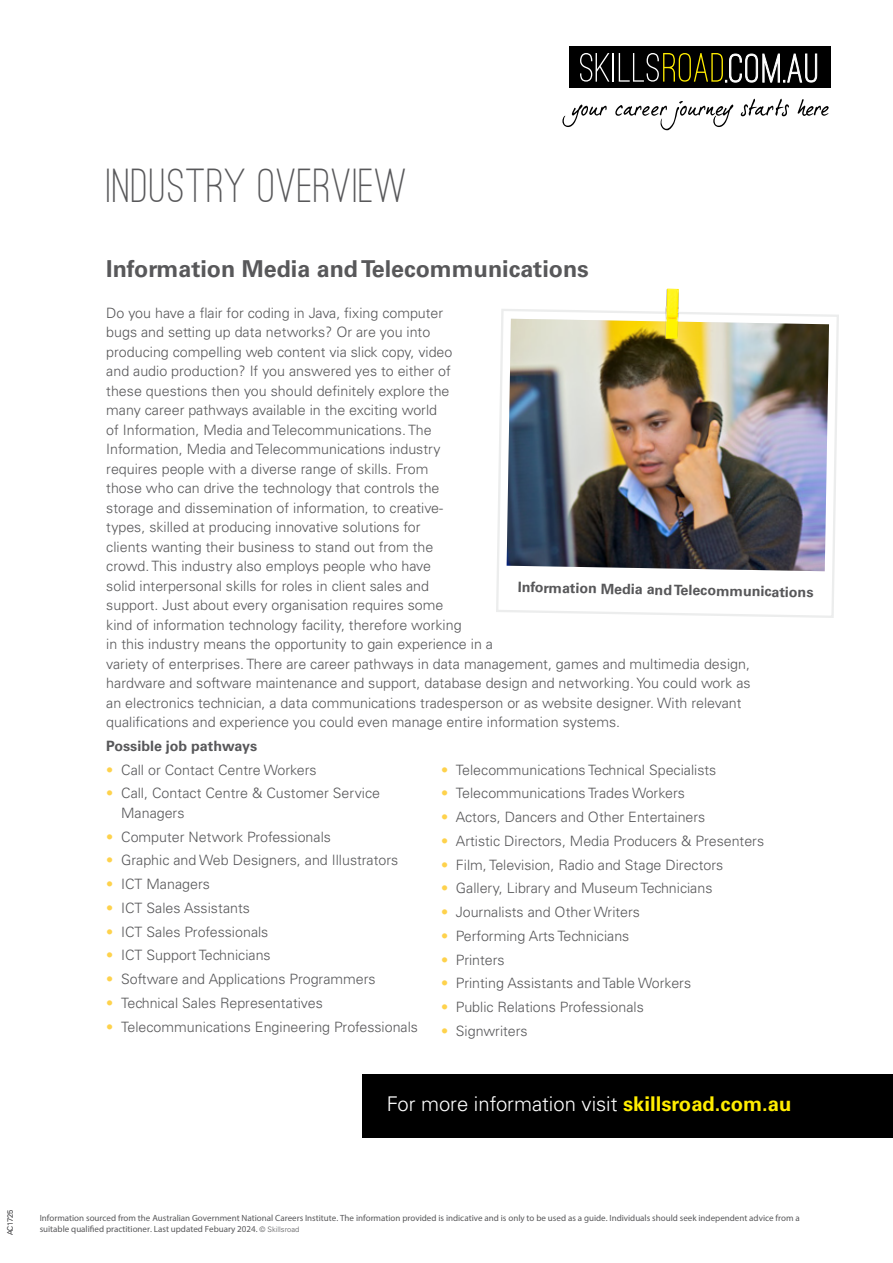
<style>
.page{position:relative;width:893px;height:1263px;background:#fff}
.page>*{position:absolute;margin:0;border:0;box-sizing:border-box;transform-origin:0 0}
.t1{font:500 49.5px "Ostrich Sans";letter-spacing:.02em;color:#58585a}
.t2{font:700 23.25px "Univers";color:#58585a}
.t3{font:300 20.25px "Univers";color:#fff}
.t4{font:300 14.25px/19.5px "Univers";color:#58585a}
.t5{font:700 14.25px "Univers";color:#58585a}
.t6{font:9px/10.8px "Myriad Pro";color:#58585a}
.t7{font:300 7.5px "Univers";color:#58585a}
.s1{color:#fed24c}
.s2{font-weight:700;color:#ffed00}
.s3{font-family:"Univers";font-weight:300;font-size:7.5px}
</style>
<div class="page">
<svg style="left:496px;top:309px;width:343px;height:309px"></svg>
<div style="left:569px;top:47px;width:262px;height:41px;background:#000"></div>
<svg style="left:580px;top:53px;width:29px;height:29px"></svg>
<hr style="left:612px;top:53px;width:2px;height:29px;background:#fff">
<svg style="left:619px;top:53px;width:199px;height:30px"></svg>
<svg style="left:562px;top:105px;width:45px;height:22px"></svg>
<svg style="left:615px;top:101px;width:118px;height:29px"></svg>
<svg style="left:741px;top:99px;width:48px;height:17px"></svg>
<svg style="left:798px;top:99px;width:31px;height:17px"></svg>
<div style="left:363px;top:1074px;width:530px;height:63px;background:#000"></div>
<img style="left:507px;top:319px;width:322px;height:252px">
<img style="left:663px;top:306px;width:18px;height:33px">
<svg style="left:666px;top:289px;width:13px;height:50px"></svg>
<h1 class="t1" style="left:106px;top:155px;width:303px">INDUSTRY OVERVIEW</h1>
<h2 class="t2" style="left:106px;top:255px;width:484px">Information Media and Telecommunications</h2>
<p class="t4" style="left:106px;top:303px;width:646px">Do you have a flair for coding in Java, fixing computer<br>bugs and setting up data networks? Or are you into<br>producing compelling web content via slick copy, video<br>and audio production? If you answered yes to either of<br>these questions then you should definitely explore the<br>many career pathways available in the exciting world<br>of Information, Media and Telecommunications. The<br>Information, Media and Telecommunications industry<br>requires people with a diverse range of skills. From<br>those who can drive the technology that controls the<br>storage and dissemination of information, to creative-<br>types, skilled at producing innovative solutions for<br>clients wanting their business to stand out from the<br>crowd. This industry also employs people who have<br>solid interpersonal skills for roles in client sales and<br>support. Just about every organisation requires some<br>kind of information technology facility, therefore working<br>in this industry means the opportunity to gain experience in a<br>variety of enterprises. There are career pathways in data management, games and multimedia design, hardware and software maintenance and support, database design and networking. You could work as an electronics technician, a data communications tradesperson or as website designer. With relevant qualifications and experience you could even manage entire information systems.</p>
<p class="t5" style="left:106px;top:737px;width:152px">Possible job pathways</p>
<p class="t4" style="left:106px;top:760px;width:212px"><span class="s1">•</span> Call or Contact Centre Workers</p>
<p class="t4" style="left:121px;top:783px;width:260px;text-indent:-15px"><span class="s1">•</span> Call, Contact Centre &amp; Customer Service<br>Managers</p>
<p class="t4" style="left:106px;top:827px;width:226px"><span class="s1">•</span> Computer Network Professionals</p>
<p class="t4" style="left:106px;top:850px;width:293px"><span class="s1">•</span> Graphic and Web Designers, and Illustrators</p>
<p class="t4" style="left:106px;top:874px;width:105px"><span class="s1">•</span> ICT Managers</p>
<p class="t4" style="left:106px;top:898px;width:145px"><span class="s1">•</span> ICT Sales Assistants</p>
<p class="t4" style="left:106px;top:922px;width:164px"><span class="s1">•</span> ICT Sales Professionals</p>
<p class="t4" style="left:106px;top:945px;width:166px"><span class="s1">•</span> ICT Support Technicians</p>
<p class="t4" style="left:106px;top:969px;width:271px"><span class="s1">•</span> Software and Applications Programmers</p>
<p class="t4" style="left:106px;top:993px;width:218px"><span class="s1">•</span> Technical Sales Representatives</p>
<p class="t4" style="left:106px;top:1017px;width:313px"><span class="s1">•</span> Telecommunications Engineering Professionals</p>
<p class="t5" style="left:518px;top:579px;width:297px;rotate:1deg">Information Media and Telecommunications</p>
<p class="t4" style="left:441px;top:760px;width:277px"><span class="s1">•</span> Telecommunications Technical Specialists</p>
<p class="t4" style="left:441px;top:783px;width:245px"><span class="s1">•</span> Telecommunications Trades Workers</p>
<p class="t4" style="left:441px;top:807px;width:266px"><span class="s1">•</span> Actors, Dancers and Other Entertainers</p>
<p class="t4" style="left:441px;top:831px;width:325px"><span class="s1">•</span> Artistic Directors, Media Producers &amp; Presenters</p>
<p class="t4" style="left:441px;top:855px;width:284px"><span class="s1">•</span> Film, Television, Radio and Stage Directors</p>
<p class="t4" style="left:441px;top:878px;width:273px"><span class="s1">•</span> Gallery, Library and Museum Technicians</p>
<p class="t4" style="left:441px;top:902px;width:201px"><span class="s1">•</span> Journalists and Other Writers</p>
<p class="t4" style="left:441px;top:926px;width:190px"><span class="s1">•</span> Performing Arts Technicians</p>
<p class="t4" style="left:441px;top:950px;width:65px"><span class="s1">•</span> Printers</p>
<p class="t4" style="left:441px;top:973px;width:252px"><span class="s1">•</span> Printing Assistants and Table Workers</p>
<p class="t4" style="left:441px;top:997px;width:204px"><span class="s1">•</span> Public Relations Professionals</p>
<p class="t4" style="left:441px;top:1021px;width:88px"><span class="s1">•</span> Signwriters</p>
<h3 class="t3" style="left:387px;top:1092px;width:406px">For more information visit <span class="s2">skillsroad.com.au</span></h3>
<p class="t7" style="left:6px;top:1235px;width:27px;rotate:-90deg">AC1725</p>
<p class="t6" style="left:40px;top:1212px;width:762px">Information sourced from the Australian Government National Careers Institute. The information provided is indicative and is only to be used as a guide. Individuals should seek independent advice from a suitable qualified practitioner. Last updated Febuary 2024. <span class="s3">© Skillsroad</span></p>
</div>
